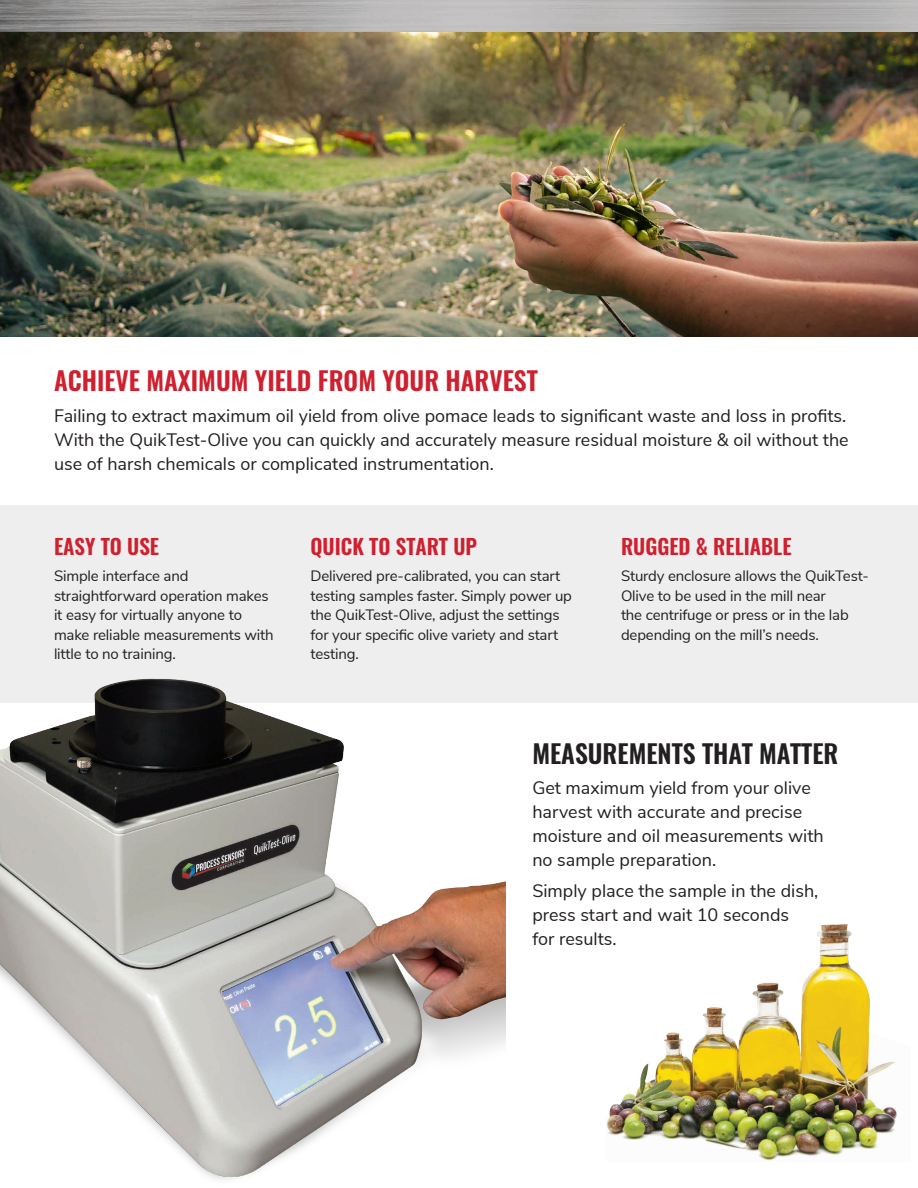
<style>
.page{position:relative;width:918px;height:1188px;background:#fff}
.page>*{position:absolute;margin:0;border:0;box-sizing:border-box;transform-origin:0 0}
.t1{font:600 25.5px "Oswald";color:#cf202f}
.t2{font:600 25.5px "Oswald";color:#231f20}
.t3{font:600 21px "Oswald";color:#cf202f}
.t4{font:18px/24px "Nunito Sans";color:#231f20}
.t5{font:15px/19.5px "Nunito Sans";letter-spacing:-.01em;color:#231f20}
</style>
<div class="page">
<img style="left:0;top:31px;width:918px;height:306px">
<img style="left:0;top:0;width:918px;height:31px">
<div style="left:0;top:505px;width:918px;height:198px;background:#eeeeef"></div>
<img style="left:606px;top:924px;width:291px;height:237px">
<img style="left:0;top:678px;width:506px;height:502px">
<p class="t1" style="left:54px;top:368px;width:485px">ACHIEVE MAXIMUM YIELD FROM YOUR HARVEST</p>
<p class="t4" style="left:54px;top:403px;width:796px">Failing to extract maximum oil yield from olive pomace leads to significant waste and loss in profits.<br>With the QuikTest-Olive you can quickly and accurately measure residual moisture &amp; oil without the use of harsh chemicals or complicated instrumentation.</p>
<p class="t3" style="left:54px;top:536px;width:107px">EASY TO USE</p>
<p class="t5" style="left:54px;top:565px;width:221px">Simple interface and straightforward operation makes it easy for virtually anyone to make reliable measurements with little to no training.</p>
<p class="t3" style="left:310px;top:536px;width:168px">QUICK TO START UP</p>
<p class="t5" style="left:310px;top:565px;width:263px">Delivered pre-calibrated, you can start testing samples faster. Simply power up the QuikTest-Olive, adjust the settings for your specific olive variety and start testing.</p>
<p class="t3" style="left:621px;top:536px;width:172px">RUGGED &amp; RELIABLE</p>
<p class="t5" style="left:621px;top:565px;width:249px">Sturdy enclosure allows the QuikTest-Olive to be used in the mill near<br>the centrifuge or press or in the lab depending on the mill’s needs.</p>
<p class="t2" style="left:532px;top:740px;width:308px">MEASUREMENTS THAT MATTER</p>
<p class="t4" style="left:532px;top:775px;width:293px">Get maximum yield from your olive harvest with accurate and precise moisture and oil measurements with no sample preparation.</p>
<p class="t4" style="left:532px;top:878px;width:288px">Simply place the sample in the dish, press start and wait 10 seconds<br>for results.</p>
</div>
